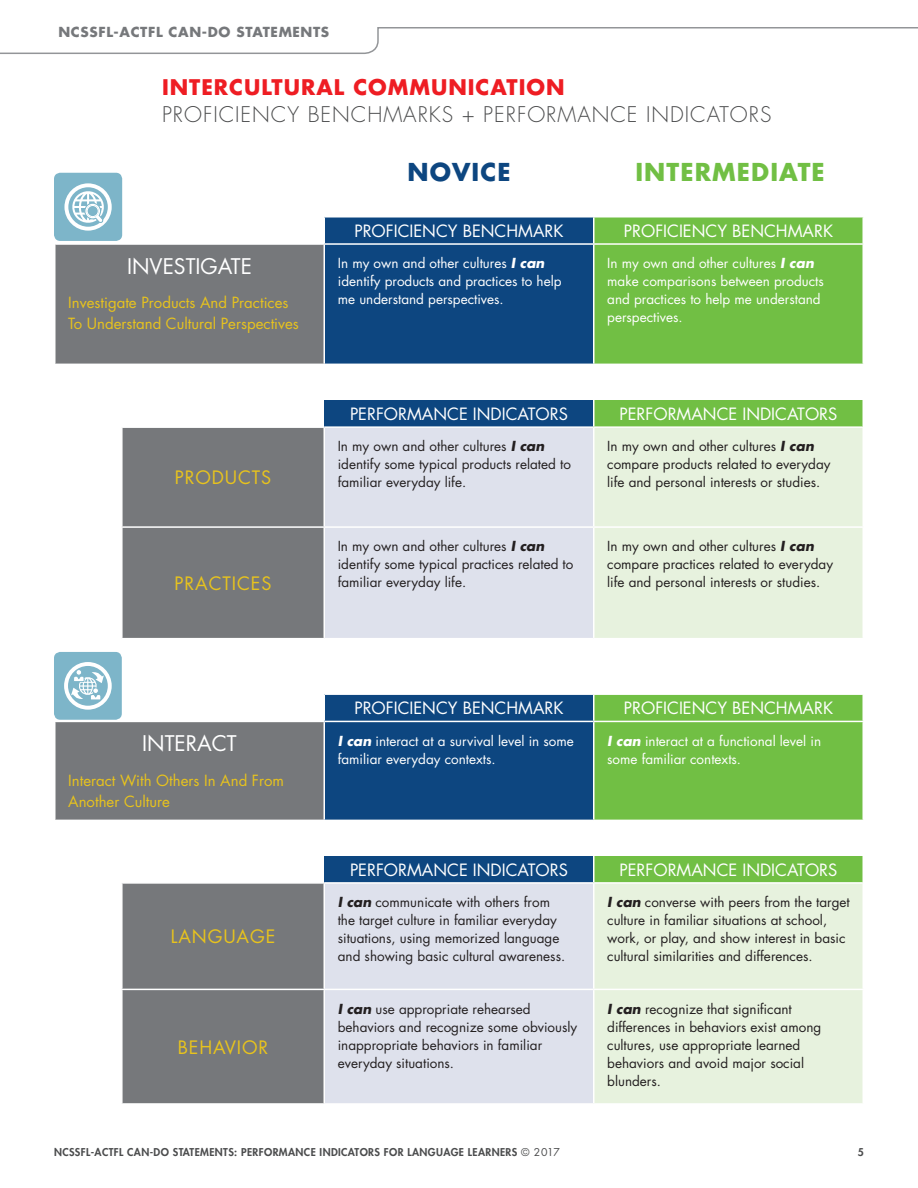
<style>
.page{position:relative;width:918px;height:1188px;background:#fff}
.page>*{position:absolute;margin:0;border:0;box-sizing:border-box;transform-origin:0 0}
.t1{font:700 24px "Futura";letter-spacing:.045em;color:#71bf44}
.t2{font:700 24px "Futura";letter-spacing:.045em;color:#0d4680}
.t3{font:300 21px "Futura";letter-spacing:.045em;color:#4b4c4d}
.t4{font:700 21px "Futura";letter-spacing:.045em;color:#ee1d23}
.t5{font:21px "Futura";color:#fff}
.t6{font:18px "Futura";letter-spacing:.05em;color:#e8c31d}
.t7{font:16.5px "Futura";color:#fff}
.t8{font:15px/21px "Futura";color:#e8c31d}
.t9{font:13.5px/18px "Futura";color:#231f20}
.t10{font:13.5px/18px "Futura";color:#fff}
.t11{font:700 13.5px "Futura";letter-spacing:.045em;color:#76787b}
.t12{font:800 10.5px "Futura";letter-spacing:.035em;color:#4b4c4d}
.s1{font-weight:700;font-style:italic}
.s2{font-weight:400}
</style>
<div class="page">
<div style="left:55px;top:244px;width:269px;height:120px;background:#76787b"></div>
<svg style="left:324px;top:217px;width:538px;height:147px;background:#418363"></svg>
<hr style="left:54px;top:245px;width:2px;height:119px;background:#fff">
<hr style="left:324px;top:245px;width:1px;height:119px;background:#fff">
<hr style="left:593px;top:245px;width:1px;height:119px;background:#fff">
<hr style="left:593px;top:216px;width:271px;height:2px;background:#fff">
<hr style="left:593px;top:243px;width:271px;height:2px;background:#fff">
<hr style="left:54px;top:243px;width:271px;height:2px;background:#fff">
<div style="left:324px;top:400px;width:270px;height:27px;background:#0d4680"></div>
<div style="left:594px;top:400px;width:269px;height:27px;background:#71bf44"></div>
<div style="left:123px;top:428px;width:200px;height:210px;background:#76787b"></div>
<div style="left:325px;top:428px;width:268px;height:210px;background:#dee1ec"></div>
<div style="left:594px;top:428px;width:268px;height:210px;background:#e7f2de"></div>
<hr style="left:594px;top:526px;width:270px;height:2px;background:#fff">
<hr style="left:324px;top:426px;width:270px;height:2px;background:#fff">
<hr style="left:324px;top:526px;width:270px;height:2px;background:#fff">
<hr style="left:594px;top:426px;width:270px;height:2px;background:#fff">
<hr style="left:122px;top:526px;width:202px;height:2px;background:#fff">
<svg style="left:593px;top:400px;width:1px;height:26px"></svg>
<hr style="left:862px;top:400px;width:2px;height:26px;background:#fff">
<div style="left:324px;top:694px;width:270px;height:27px;background:#0d4680"></div>
<div style="left:55px;top:721px;width:269px;height:99px;background:#76787b"></div>
<div style="left:324px;top:721px;width:270px;height:99px;background:#0d4680"></div>
<hr style="left:324px;top:693px;width:269px;height:2px;background:#fff">
<hr style="left:323px;top:695px;width:2px;height:26px;background:#fff">
<div style="left:593px;top:695px;width:269px;height:125px;background:#71bf44"></div>
<hr style="left:54px;top:722px;width:2px;height:98px;background:#fff">
<hr style="left:324px;top:722px;width:1px;height:98px;background:#fff">
<hr style="left:593px;top:722px;width:1px;height:98px;background:#fff">
<hr style="left:593px;top:693px;width:271px;height:2px;background:#fff">
<hr style="left:324px;top:721px;width:270px;height:1px;background:#fff">
<hr style="left:594px;top:721px;width:270px;height:1px;background:#fff">
<hr style="left:54px;top:721px;width:270px;height:1px;background:#fff">
<div style="left:324px;top:856px;width:270px;height:27px;background:#0d4680"></div>
<div style="left:594px;top:856px;width:269px;height:27px;background:#71bf44"></div>
<div style="left:123px;top:884px;width:200px;height:219px;background:#76787b"></div>
<div style="left:325px;top:884px;width:268px;height:219px;background:#dee1ec"></div>
<div style="left:594px;top:884px;width:268px;height:219px;background:#e7f2de"></div>
<hr style="left:324px;top:989px;width:270px;height:1px;background:#fff">
<hr style="left:324px;top:882px;width:270px;height:2px;background:#fff">
<hr style="left:594px;top:882px;width:270px;height:2px;background:#fff">
<hr style="left:122px;top:989px;width:202px;height:1px;background:#fff">
<hr style="left:594px;top:989px;width:270px;height:1px;background:#fff">
<svg style="left:593px;top:856px;width:1px;height:26px"></svg>
<hr style="left:862px;top:856px;width:2px;height:26px;background:#fff">
<div style="left:54px;top:173px;width:68px;height:68px;background:#7db5c9;border-radius:6px"></div>
<svg style="left:64px;top:183px;width:48px;height:48px"></svg>
<div style="left:87px;top:205px;width:11px;height:12px;background:#7db5c9;border-radius:50%"></div>
<div style="left:87px;top:205px;width:12px;height:12px;border:1px solid #fff;border-radius:50%"></div>
<div style="left:54px;top:652px;width:68px;height:68px;background:#7db5c9;border-radius:6px"></div>
<svg style="left:64px;top:662px;width:48px;height:48px"></svg>
<svg style="left:0;top:27px;width:918px;height:27px"></svg>
<p class="t11" style="left:58px;top:23px;width:272px">NCSSFL-ACTFL CAN-DO STATEMENTS</p>
<h2 class="t4" style="left:162px;top:73px;width:404px">INTERCULTURAL COMMUNICATION</h2>
<h2 class="t3" style="left:162px;top:101px;width:611px">PROFICIENCY BENCHMARKS + PERFORMANCE INDICATORS</h2>
<h1 class="t2" style="left:407px;top:156px;width:105px">NOVICE</h1>
<h1 class="t1" style="left:635px;top:156px;width:191px">INTERMEDIATE</h1>
<h2 class="t5" style="left:127px;top:252px;width:126px">INVESTIGATE</h2>
<p class="t8" style="left:68px;top:292px;width:232px">Investigate Products And Practices<br>To Understand Cultural Perspectives</p>
<h3 class="t6" style="left:175px;top:465px;width:98px">PRODUCTS</h3>
<h3 class="t6" style="left:175px;top:571px;width:98px">PRACTICES</h3>
<p class="t7" style="left:354px;top:219px;width:211px">PROFICIENCY BENCHMARK</p>
<p class="t7" style="left:624px;top:219px;width:211px">PROFICIENCY BENCHMARK</p>
<p class="t10" style="left:338px;top:254px;width:225px">In my own and other cultures <span class="s1">I can </span>identify products and practices to help me understand perspectives.</p>
<p class="t10" style="left:607px;top:254px;width:218px">In my own and other cultures <span class="s1">I can </span>make comparisons between products and practices to help me understand perspectives.</p>
<p class="t7" style="left:350px;top:403px;width:219px">PERFORMANCE INDICATORS</p>
<p class="t7" style="left:620px;top:403px;width:219px">PERFORMANCE INDICATORS</p>
<p class="t9" style="left:338px;top:437px;width:235px">In my own and other cultures <span class="s1">I can </span>identify some typical products related to familiar everyday life.</p>
<p class="t9" style="left:607px;top:437px;width:225px">In my own and other cultures <span class="s1">I can </span>compare products related to everyday life and personal interests or studies.</p>
<p class="t9" style="left:338px;top:537px;width:237px">In my own and other cultures <span class="s1">I can </span>identify some typical practices related to familiar everyday life.</p>
<p class="t9" style="left:607px;top:537px;width:227px">In my own and other cultures <span class="s1">I can </span>compare practices related to everyday life and personal interests or studies.</p>
<h2 class="t5" style="left:142px;top:729px;width:96px">INTERACT</h2>
<p class="t8" style="left:68px;top:770px;width:217px">Interact With Others In And From<br>Another Culture</p>
<h3 class="t6" style="left:171px;top:924px;width:106px">LANGUAGE</h3>
<h3 class="t6" style="left:178px;top:1035px;width:92px">BEHAVIOR</h3>
<p class="t7" style="left:354px;top:697px;width:211px">PROFICIENCY BENCHMARK</p>
<p class="t7" style="left:624px;top:697px;width:211px">PROFICIENCY BENCHMARK</p>
<p class="t10" style="left:338px;top:732px;width:238px"><span class="s1">I can</span> interact at a survival level in some familiar everyday contexts.</p>
<p class="t10" style="left:607px;top:732px;width:215px"><span class="s1">I can</span> interact at a functional level in some familiar contexts.</p>
<p class="t7" style="left:350px;top:858px;width:219px">PERFORMANCE INDICATORS</p>
<p class="t7" style="left:620px;top:858px;width:219px">PERFORMANCE INDICATORS</p>
<p class="t9" style="left:338px;top:893px;width:229px"><span class="s1">I can</span> communicate with others from the target culture in familiar everyday situations, using memorized language and showing basic cultural awareness.</p>
<p class="t9" style="left:607px;top:893px;width:244px"><span class="s1">I can</span> converse with peers from the target culture in familiar situations at school, work, or play, and show interest in basic cultural similarities and differences.</p>
<p class="t9" style="left:338px;top:1000px;width:241px"><span class="s1">I can</span> use appropriate rehearsed behaviors and recognize some obviously inappropriate behaviors in familiar everyday situations.</p>
<p class="t9" style="left:607px;top:1000px;width:216px"><span class="s1">I can</span> recognize that significant differences in behaviors exist among cultures, use appropriate learned behaviors and avoid major social blunders.</p>
<p class="t12" style="left:54px;top:1145px;width:507px">NCSSFL-ACTFL CAN-DO STATEMENTS: PERFORMANCE INDICATORS FOR LANGUAGE LEARNERS <span class="s2">© 2017</span></p>
<p class="t12" style="left:858px;top:1145px;width:8px">5</p>
</div>
